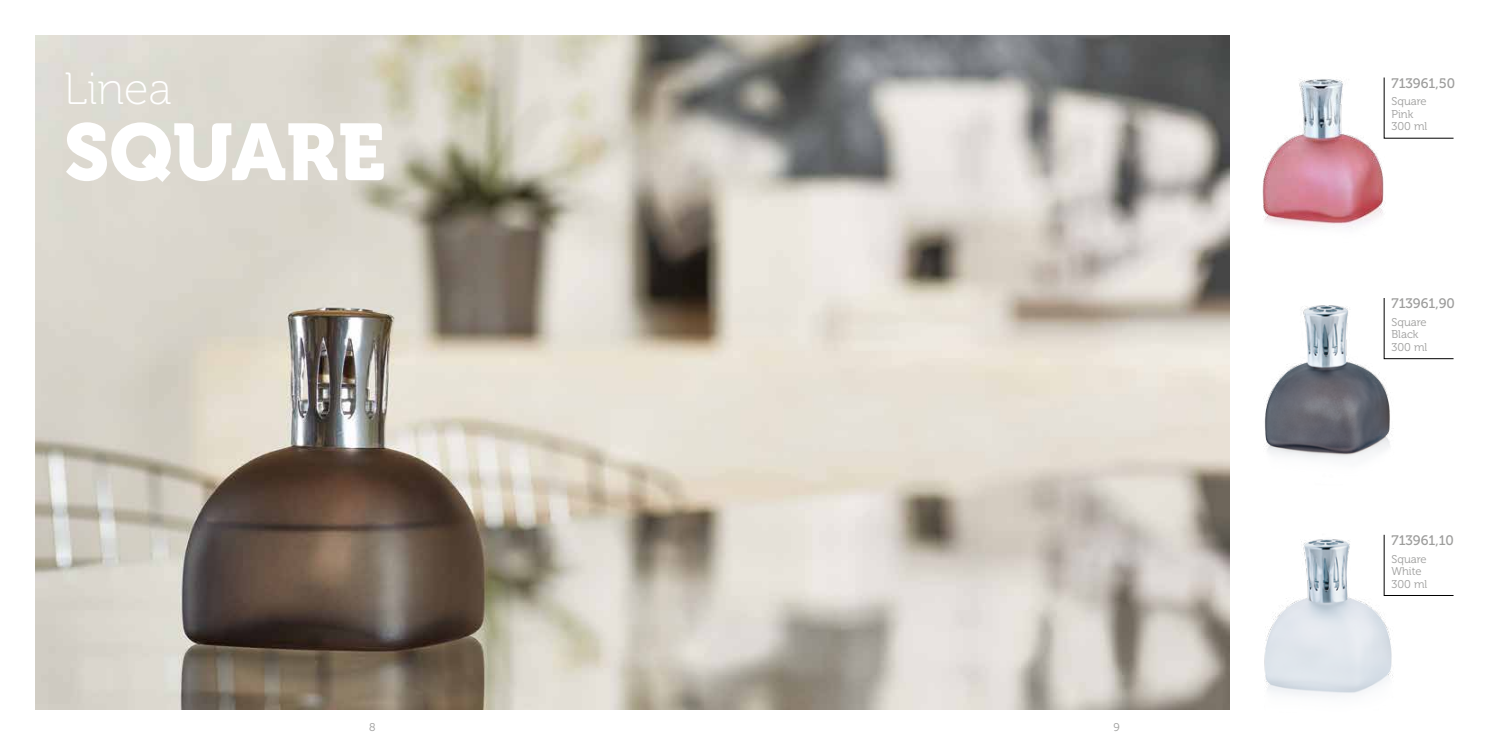
<style>
.page{position:relative;width:1489px;height:745px;background:#fff}
.page>*{position:absolute;margin:0;border:0;box-sizing:border-box;transform-origin:0 0}
.t1{font:79.5px "Museo 900";color:#fff}
.t2{font:45px "Museo 100";color:#fff}
.t3{font:13.75px "Museo 500";letter-spacing:-.005em;color:#9d9d9c}
.t4{font:11.25px/12.5px "Museo 300";color:#9d9d9c}
</style>
<div class="page">
<img style="left:1262px;top:79px;width:129px;height:149px">
<img style="left:1264px;top:305px;width:133px;height:153px">
<img style="left:1264px;top:539px;width:135px;height:157px">
<img style="left:35px;top:35px;width:1193px;height:674px">
<svg style="left:1383px;top:534px;width:16px;height:61px"></svg>
<svg style="left:1383px;top:298px;width:70px;height:61px"></svg>
<svg style="left:1383px;top:77px;width:70px;height:61px"></svg>
<h2 class="t2" style="left:64px;top:64px;width:109px">Linea</h2>
<h1 class="t1" style="left:64px;top:107px;width:323px">SQUARE</h1>
<p class="t4" style="left:369px;top:720px;width:8px">8</p>
<p class="t4" style="left:1113px;top:720px;width:8px">9</p>
<p class="t3" style="left:1391px;top:75px;width:65px">713961,50</p>
<p class="t4" style="left:1391px;top:95px;width:37px">Square<br>Pink<br>300 ml</p>
<p class="t3" style="left:1391px;top:296px;width:65px">713961,90</p>
<p class="t4" style="left:1391px;top:316px;width:37px">Square<br>Black<br>300 ml</p>
<p class="t3" style="left:1391px;top:532px;width:64px">713961,10</p>
<p class="t4" style="left:1391px;top:552px;width:37px">Square<br>White<br>300 ml</p>
</div>
